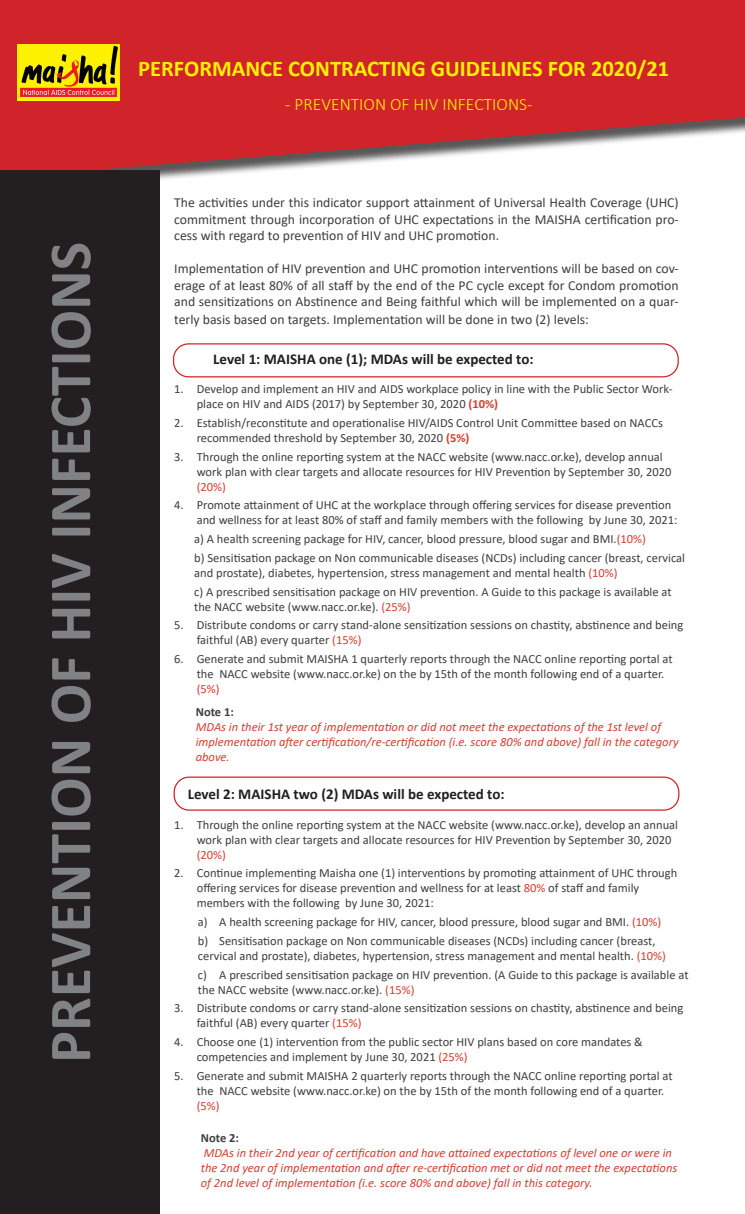
<style>
.page{position:relative;width:745px;height:1214px;background:#fff}
.page>*{position:absolute;margin:0;border:0;box-sizing:border-box;transform-origin:0 0}
.t1{font:700 60px "Calibri";color:#808285}
.t2{font:700 22.5px "Calibri";color:#fff101}
.t3{font:300 17.5px "Calibri";color:#fff101}
.t4{font:700 15px "Calibri";color:#231f20}
.t5{font:13.75px/16.5px "Calibri";color:#3e3e3f;text-align:justify}
.t6{font:12.5px/15px "Calibri";color:#3e3e3f}
.t7{font:italic 12.5px/15px "Calibri";color:#d53f33}
.t8{font:700 12.5px "Calibri";color:#3e3e3f}
.s1{font-weight:700;color:#d53f33}
.s2{color:#d53f33}
</style>
<div class="page">
<svg style="left:0;top:0;width:744px;height:177px;background:#d03f45"></svg>
<div style="left:0;top:170px;width:159px;height:1044px;background:#231f20"></div>
<div style="left:173px;top:776px;width:506px;height:35px;border:1px solid #d1232a;border-radius:15px"></div>
<div style="left:173px;top:343px;width:505px;height:34px;border:1px solid #d1232a;border-radius:15px"></div>
<img style="left:18px;top:45px;width:101px;height:55px">
<p class="t1" style="left:28px;top:1063px;width:822px;rotate:-90deg">PREVENTION OF HIV INFECTIONS</p>
<p class="t2" style="left:138px;top:53px;width:532px">PERFORMANCE CONTRACTING GUIDELINES FOR 2020/21</p>
<p class="t3" style="left:285px;top:93px;width:248px">- PREVENTION OF HIV INFECTIONS-</p>
<p class="t5" style="left:174px;top:194px;width:505px">The activities under this indicator support attainment of Universal Health Coverage (UHC) commitment through incorporation of UHC expectations in the MAISHA certification pro&shy;cess with regard to prevention of HIV and UHC promotion.</p>
<p class="t5" style="left:174px;top:260px;width:505px">Implementation of HIV prevention and UHC promotion interventions will be based on cov&shy;erage of at least 80% of all staff by the end of the PC cycle except for Condom promotion and sensitizations on Abstinence and Being faithful which will be implemented on a quar-</p>
<p class="t5" style="left:174px;top:311px;width:416px">terly basis based on targets. Implementation will be done in two (2) levels:</p>
<p class="t4" style="left:213px;top:348px;width:321px">Level 1: MAISHA one (1); MDAs will be expected to:</p>
<p class="t6" style="left:196px;top:381px;width:477px;text-indent:-22px">1. Develop and implement an HIV and AIDS workplace policy in line with the Public Sector Work&shy;place on HIV and AIDS (2017) by September 30, 2020 <span class="s1">(10%)</span></p>
<p class="t6" style="left:196px;top:415px;width:467px;text-indent:-22px">2. Establish/reconstitute and operationalise HIV/AIDS Control Unit Committee based on NACCs recommended threshold by September 30, 2020 <span class="s1">(5%)</span></p>
<p class="t6" style="left:196px;top:449px;width:476px;text-indent:-22px">3. Through the online reporting system at the NACC website (www.nacc.or.ke), develop annual work plan with clear targets and allocate resources for HIV Prevention by September 30, 2020 <span class="s2">(20%)</span></p>
<p class="t6" style="left:196px;top:497px;width:482px;text-indent:-22px">4. Promote attainment of UHC at the workplace through offering services for disease prevention and wellness for at least 80% of staff and family members with the following by June 30, 2021:</p>
<p class="t6" style="left:194px;top:531px;width:453px">a) A health screening package for HIV, cancer, blood pressure, blood sugar and BMI.<span class="s2">(10%)</span></p>
<p class="t6" style="left:194px;top:550px;width:492px">b) Sensitisation package on Non communicable diseases (NCDs) including cancer (breast, cervical and prostate), diabetes, hypertension, stress management and mental health <span class="s2">(10%)</span></p>
<p class="t6" style="left:194px;top:584px;width:478px">c) A prescribed sensitisation package on HIV prevention. A Guide to this package is available at the NACC website (www.nacc.or.ke). <span class="s2">(25%)</span></p>
<p class="t6" style="left:196px;top:617px;width:488px;text-indent:-22px">5. Distribute condoms or carry stand-alone sensitization sessions on chastity, abstinence and being faithful (AB) every quarter <span class="s2">(15%)</span></p>
<p class="t6" style="left:196px;top:651px;width:477px;text-indent:-22px">6. Generate and submit MAISHA 1 quarterly reports through the NACC online reporting portal at the NACC website (www.nacc.or.ke) on the by 15th of the month following end of a quarter. <span class="s2">(5%)</span></p>
<p class="t8" style="left:196px;top:703px;width:40px">Note 1:</p>
<p class="t7" style="left:196px;top:719px;width:484px">MDAs in their 1st year of implementation or did not meet the expectations of the 1st level of implementation after certification/re-certification (i.e. score 80% and above) fall in the category above.</p>
<p class="t4" style="left:188px;top:783px;width:318px">Level 2: MAISHA two (2) MDAs will be expected to:</p>
<p class="t6" style="left:196px;top:817px;width:482px;text-indent:-22px">1. Through the online reporting system at the NACC website (www.nacc.or.ke), develop an annual work plan with clear targets and allocate resources for HIV Prevention by September 30, 2020 <span class="s2">(20%)</span></p>
<p class="t6" style="left:196px;top:865px;width:482px;text-indent:-22px">2. Continue implementing Maisha one (1) interventions by promoting attainment of UHC through offering services for disease prevention and wellness for at least <span class="s2">80%</span> of staff and family members with the following by June 30, 2021:</p>
<p class="t6" style="left:198px;top:914px;width:464px">a) A health screening package for HIV, cancer, blood pressure, blood sugar and BMI. <span class="s2">(10%)</span></p>
<p class="t6" style="left:198px;top:933px;width:469px">b) Sensitisation package on Non communicable diseases (NCDs) including cancer (breast, cervical and prostate), diabetes, hypertension, stress management and mental health. <span class="s2">(10%)</span></p>
<p class="t6" style="left:198px;top:967px;width:491px">c) A prescribed sensitisation package on HIV prevention. (A Guide to this package is available at the NACC website (www.nacc.or.ke). <span class="s2">(15%)</span></p>
<p class="t6" style="left:196px;top:1000px;width:488px;text-indent:-22px">3. Distribute condoms or carry stand-alone sensitization sessions on chastity, abstinence and being faithful (AB) every quarter <span class="s2">(15%)</span></p>
<p class="t6" style="left:196px;top:1034px;width:447px;text-indent:-22px">4. Choose one (1) intervention from the public sector HIV plans based on core mandates &amp; competencies and implement by June 30, 2021 <span class="s2">(25%)</span></p>
<p class="t6" style="left:196px;top:1068px;width:477px;text-indent:-22px">5. Generate and submit MAISHA 2 quarterly reports through the NACC online reporting portal at the NACC website (www.nacc.or.ke) on the by 15th of the month following end of a quarter. <span class="s2">(5%)</span></p>
<p class="t8" style="left:201px;top:1129px;width:40px">Note 2:</p>
<p class="t7" style="left:201px;top:1145px;width:477px">MDAs in their 2nd year of certification and have attained expectations of level one or were in the 2nd year of implementation and after re-certification met or did not meet the expectations of 2nd level of implementation (i.e. score 80% and above) fall in this category.</p>
</div>
